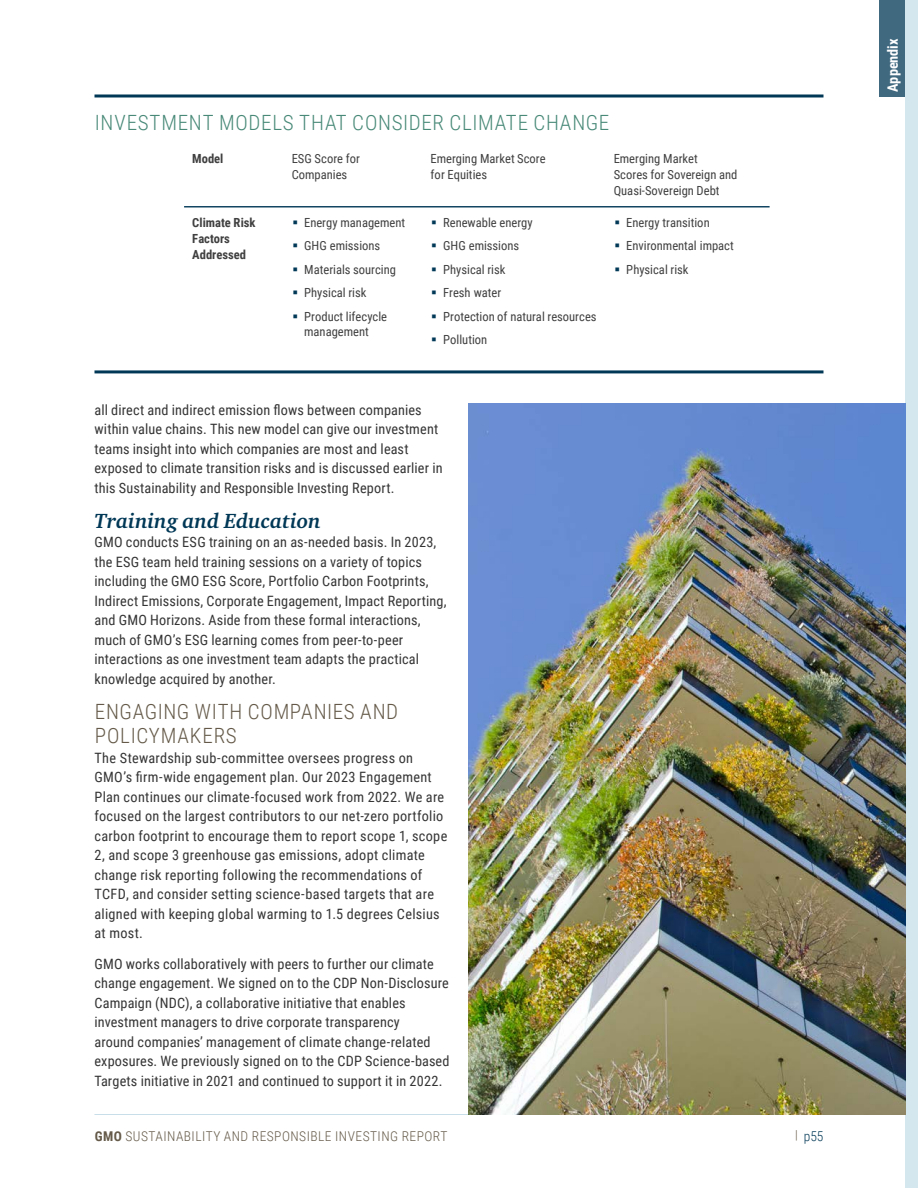
<style>
.page{position:relative;width:918px;height:1188px;background:#fff}
.page>*{position:absolute;margin:0;border:0;box-sizing:border-box;transform-origin:0 0}
.t1{font:300 21px "Roboto Condensed";letter-spacing:.035em;color:#488977}
.t2{font:300 21px/24.5px "Roboto Condensed";letter-spacing:.035em;color:#655a49}
.t3{font:italic 700 21px "Charter ITC Std";color:#013856}
.Body_copy{font:14.25px/19.5px "Roboto Condensed";letter-spacing:.01em;color:#363536}
.Sidebar{font:700 14.25px "Roboto Condensed";color:#fff}
.t4{font:300 13.5px "Roboto Condensed";letter-spacing:.035em;color:#655a49}
.t5{font:300 13.5px "Roboto Condensed";color:#013856}
.t6{font:12.6px/16.2px "Roboto Condensed";color:#404040}
.t7{font:700 12.6px/16.2px "Roboto Condensed";color:#404040}
.s1{color:#013957}
.s2{font-weight:700}
.s3{font-size:12.3px;color:#655a49}
</style>
<div class="page">
<hr style="left:94px;top:1114px;width:730px;height:1px;background:#c8dfe9">
<div style="left:905px;top:0;width:13px;height:1188px;background:#d5e7ee"></div>
<hr style="left:184px;top:206px;width:586px;height:1px;background:#013957">
<hr style="left:94px;top:94px;width:730px;height:3px;background:#013856">
<hr style="left:94px;top:370px;width:730px;height:3px;background:#013856">
<img style="left:468px;top:404px;width:437px;height:710px">
<div style="left:880px;top:0;width:25px;height:96px;background:#406980"></div>
<h3 class="t1" style="left:95px;top:108px;width:516px">INVESTMENT MODELS THAT CONSIDER CLIMATE CHANGE</h3>
<p class="t7" style="left:192px;top:149px;width:33px">Model</p>
<p class="t7" style="left:192px;top:214px;width:65px">Climate Risk<br>Factors<br>Addressed</p>
<p class="t6" style="left:292px;top:149px;width:70px">ESG Score for<br>Companies</p>
<p class="t6" style="left:292px;top:214px;width:114px"><span class="s1">▪</span> Energy management</p>
<p class="t6" style="left:292px;top:237px;width:89px"><span class="s1">▪</span> GHG emissions</p>
<p class="t6" style="left:292px;top:261px;width:105px"><span class="s1">▪</span> Materials sourcing</p>
<p class="t6" style="left:292px;top:284px;width:76px"><span class="s1">▪</span> Physical risk</p>
<p class="t6" style="left:292px;top:308px;width:96px;line-height:15px;text-align:center"><span class="s1">▪</span> Product lifecycle management</p>
<p class="t6" style="left:431px;top:149px;width:117px">Emerging Market Score for Equities</p>
<p class="t6" style="left:431px;top:214px;width:103px"><span class="s1">▪</span> Renewable energy</p>
<p class="t6" style="left:431px;top:237px;width:89px"><span class="s1">▪</span> GHG emissions</p>
<p class="t6" style="left:431px;top:261px;width:76px"><span class="s1">▪</span> Physical risk</p>
<p class="t6" style="left:431px;top:284px;width:71px"><span class="s1">▪</span> Fresh water</p>
<p class="t6" style="left:431px;top:307px;width:167px"><span class="s1">▪</span> Protection of natural resources</p>
<p class="t6" style="left:431px;top:331px;width:57px"><span class="s1">▪</span> Pollution</p>
<p class="t6" style="left:614px;top:149px;width:125px">Emerging Market<br>Scores for Sovereign and<br>Quasi-Sovereign Debt</p>
<p class="t6" style="left:614px;top:214px;width:97px"><span class="s1">▪</span> Energy transition</p>
<p class="t6" style="left:614px;top:237px;width:121px"><span class="s1">▪</span> Environmental impact</p>
<p class="t6" style="left:614px;top:261px;width:76px"><span class="s1">▪</span> Physical risk</p>
<p class="Body_copy" style="left:94px;top:399px;width:350px">all direct and indirect emission flows between companies within value chains. This new model can give our investment teams insight into which companies are most and least exposed to climate transition risks and is discussed earlier in this Sustainability and Responsible Investing Report.</p>
<h2 class="t3" style="left:94px;top:508px;width:228px">Training and Education</h2>
<p class="Body_copy" style="left:94px;top:532px;width:354px">GMO conducts ESG training on an as-needed basis. In 2023, the ESG team held training sessions on a variety of topics including the GMO ESG Score, Portfolio Carbon Footprints, Indirect Emissions, Corporate Engagement, Impact Reporting, and GMO Horizons. Aside from these formal interactions, much of GMO’s ESG learning comes from peer-to-peer interactions as one investment team adapts the practical knowledge acquired by another.</p>
<h3 class="t2" style="left:95px;top:698px;width:305px">ENGAGING WITH COMPANIES AND<br>POLICYMAKERS</h3>
<p class="Body_copy" style="left:94px;top:747px;width:354px">The Stewardship sub-committee oversees progress on GMO’s firm-wide engagement plan. Our 2023 Engagement Plan continues our climate-focused work from 2022. We are focused on the largest contributors to our net-zero portfolio carbon footprint to encourage them to report scope 1, scope 2, and scope 3 greenhouse gas emissions, adopt climate change risk reporting following the recommendations of TCFD, and consider setting science-based targets that are aligned with keeping global warming to 1.5 degrees Celsius at most.</p>
<p class="Body_copy" style="left:94px;top:953px;width:357px">GMO works collaboratively with peers to further our climate change engagement. We signed on to the CDP Non-Disclosure Campaign (NDC), a collaborative initiative that enables investment managers to drive corporate transparency<br>around companies’ management of climate change-related exposures. We previously signed on to the CDP Science-based Targets initiative in 2021 and continued to support it in 2022.</p>
<p class="t4" style="left:95px;top:1127px;width:354px"><span class="s2">GMO</span> SUSTAINABILITY AND RESPONSIBLE INVESTING REPORT</p>
<p class="t5" style="left:795px;top:1127px;width:30px"><span class="s3">|</span> p55</p>
<p class="Sidebar" style="left:883px;top:92px;width:55px;rotate:-90deg">Appendix</p>
</div>
